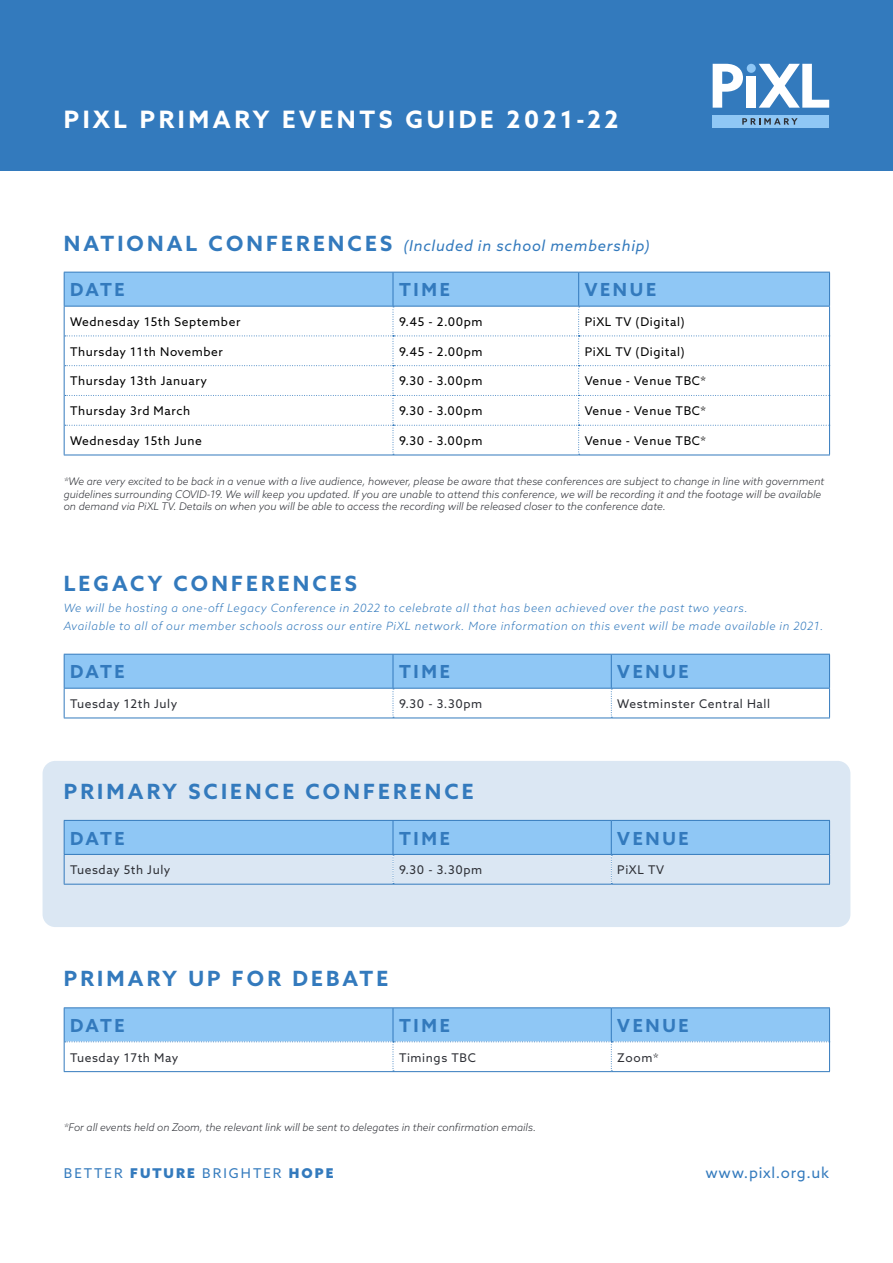
<style>
.page{position:relative;width:893px;height:1263px;background:#fff}
.page>*{position:absolute;margin:0;border:0;box-sizing:border-box;transform-origin:0 0}
.t1{font:700 24px "Azo Sans";letter-spacing:.15em;color:#fff}
.t2{font:700 21px "Azo Sans";letter-spacing:.15em;color:#337abd}
.t3{font:700 18px "Azo Sans";letter-spacing:.15em;color:#337abd}
.t4{font:italic 15px "Azo Sans";letter-spacing:.05em;color:#337abd}
.t5{font:15px "Azo Sans";letter-spacing:.05em;color:#337abd}
.t6{font:13.5px "Azo Sans";letter-spacing:.15em;color:#337abd}
.t7{font:12px "Azo Sans";letter-spacing:.05em;color:#000}
.t8{font:12px "Azo Sans";letter-spacing:.05em;color:#2e3036}
.t9{font:italic 300 11.4px/18px "Azo Sans";letter-spacing:.05em;color:#337abd}
.t10{font:italic 300 10.5px/12.6px "Azo Sans";color:#2e3036}
.s1{font-weight:700;font-style:normal;font-size:21px}
.s2{font-weight:900}
</style>
<div class="page">
<div style="left:0;top:0;width:893px;height:170px;background:#337abd"></div>
<div style="left:713px;top:115px;width:116px;height:13px;background:#8fc7f5"></div>
<svg style="left:742px;top:118px;width:56px;height:7px"></svg>
<svg style="left:713px;top:64px;width:30px;height:44px"></svg>
<div style="left:747px;top:76px;width:9px;height:32px;background:#fff"></div>
<svg style="left:759px;top:64px;width:70px;height:44px"></svg>
<div style="left:747px;top:64px;width:9px;height:9px;background:#8fc7f5;border-radius:50%"></div>
<div style="left:43px;top:761px;width:807px;height:166px;background:#dbe7f3;border-radius:13px"></div>
<hr style="left:64px;top:455px;width:329px;height:1px;background:#337abd">
<hr style="left:393px;top:455px;width:186px;height:1px;background:#337abd">
<hr style="left:579px;top:455px;width:251px;height:1px;background:#337abd">
<svg style="left:64px;top:272px;width:766px;height:183px"></svg>
<hr style="left:64px;top:718px;width:329px;height:1px;background:#337abd">
<hr style="left:393px;top:718px;width:218px;height:1px;background:#337abd">
<hr style="left:611px;top:718px;width:219px;height:1px;background:#337abd">
<svg style="left:64px;top:654px;width:766px;height:64px"></svg>
<svg style="left:64px;top:820px;width:766px;height:64px"></svg>
<hr style="left:64px;top:884px;width:329px;height:1px;background:#337abd">
<hr style="left:393px;top:884px;width:218px;height:1px;background:#337abd">
<hr style="left:611px;top:884px;width:219px;height:1px;background:#337abd">
<hr style="left:64px;top:1007px;width:329px;height:1px;background:#337abd">
<hr style="left:393px;top:1007px;width:218px;height:1px;background:#337abd">
<hr style="left:611px;top:1007px;width:219px;height:1px;background:#337abd">
<hr style="left:64px;top:1071px;width:329px;height:1px;background:#337abd">
<hr style="left:393px;top:1071px;width:218px;height:1px;background:#337abd">
<hr style="left:611px;top:1071px;width:219px;height:1px;background:#337abd">
<svg style="left:64px;top:1008px;width:766px;height:63px"></svg>
<h1 class="t1" style="left:64px;top:103px;width:556px">PIXL PRIMARY EVENTS GUIDE 2021-22</h1>
<h3 class="t4" style="left:64px;top:235px;width:588px"><span class="s1">NATIONAL CONFERENCES</span> (Included in school membership)</h3>
<h3 class="t3" style="left:70px;top:278px;width:56px">DATE</h3>
<h3 class="t3" style="left:399px;top:278px;width:52px">TIME</h3>
<h3 class="t3" style="left:585px;top:278px;width:73px">VENUE</h3>
<p class="t7" style="left:70px;top:314px;width:172px">Wednesday 15th September</p>
<p class="t7" style="left:399px;top:314px;width:85px">9.45 - 2.00pm</p>
<p class="t7" style="left:585px;top:314px;width:102px">PiXL TV (Digital)</p>
<p class="t7" style="left:70px;top:343px;width:154px">Thursday 11th November</p>
<p class="t7" style="left:399px;top:343px;width:85px">9.45 - 2.00pm</p>
<p class="t7" style="left:585px;top:343px;width:102px">PiXL TV (Digital)</p>
<p class="t7" style="left:70px;top:373px;width:138px">Thursday 13th January</p>
<p class="t7" style="left:399px;top:373px;width:85px">9.30 - 3.00pm</p>
<p class="t7" style="left:585px;top:373px;width:123px">Venue - Venue TBC*</p>
<p class="t7" style="left:70px;top:403px;width:122px">Thursday 3rd March</p>
<p class="t7" style="left:399px;top:403px;width:85px">9.30 - 3.00pm</p>
<p class="t7" style="left:585px;top:403px;width:123px">Venue - Venue TBC*</p>
<p class="t7" style="left:70px;top:433px;width:133px">Wednesday 15th June</p>
<p class="t7" style="left:399px;top:433px;width:85px">9.30 - 3.00pm</p>
<p class="t7" style="left:585px;top:433px;width:123px">Venue - Venue TBC*</p>
<p class="t10" style="left:64px;top:475px;width:762px">*We are very excited to be back in a venue with a live audience, however, please be aware that these conferences are subject to change in line with government guidelines surrounding COVID-19. We will keep you updated. If you are unable to attend this conference, we will be recording it and the footage will be available on demand via PiXL TV. Details on when you will be able to access the recording will be released closer to the conference date.</p>
<h2 class="t2" style="left:64px;top:569px;width:295px">LEGACY CONFERENCES</h2>
<p class="t9" style="left:64px;top:598px;width:761px">We will be hosting a one-off Legacy Conference in 2022 to celebrate all that has been achieved over the past two years.<br>Available to all of our member schools across our entire PiXL network. More information on this event will be made available in 2021.</p>
<h3 class="t3" style="left:70px;top:660px;width:56px">DATE</h3>
<h3 class="t3" style="left:399px;top:660px;width:52px">TIME</h3>
<h3 class="t3" style="left:617px;top:660px;width:73px">VENUE</h3>
<p class="t8" style="left:70px;top:696px;width:109px">Tuesday 12th July</p>
<p class="t8" style="left:399px;top:696px;width:85px">9.30 - 3.30pm</p>
<p class="t8" style="left:617px;top:696px;width:154px">Westminster Central Hall</p>
<h2 class="t2" style="left:64px;top:777px;width:411px">PRIMARY SCIENCE CONFERENCE</h2>
<h3 class="t3" style="left:70px;top:826px;width:56px">DATE</h3>
<h3 class="t3" style="left:399px;top:826px;width:52px">TIME</h3>
<h3 class="t3" style="left:617px;top:826px;width:73px">VENUE</h3>
<p class="t8" style="left:70px;top:862px;width:102px">Tuesday 5th July</p>
<p class="t8" style="left:399px;top:862px;width:85px">9.30 - 3.30pm</p>
<p class="t8" style="left:617px;top:862px;width:48px">PiXL TV</p>
<h2 class="t2" style="left:64px;top:965px;width:326px">PRIMARY UP FOR DEBATE</h2>
<h3 class="t3" style="left:70px;top:1013px;width:56px">DATE</h3>
<h3 class="t3" style="left:399px;top:1013px;width:52px">TIME</h3>
<h3 class="t3" style="left:617px;top:1013px;width:73px">VENUE</h3>
<p class="t8" style="left:70px;top:1049px;width:110px">Tuesday 17th May</p>
<p class="t8" style="left:399px;top:1049px;width:78px">Timings TBC</p>
<p class="t8" style="left:617px;top:1049px;width:43px">Zoom*</p>
<p class="t10" style="left:64px;top:1121px;width:474px">*For all events held on Zoom, the relevant link will be sent to delegates in their confirmation emails.</p>
<p class="t6" style="left:64px;top:1164px;width:271px">BETTER <span class="s2">FUTURE</span> BRIGHTER <span class="s2">HOPE</span></p>
<h3 class="t5" style="left:705px;top:1163px;width:125px">www.pixl.org.uk</h3>
</div>
